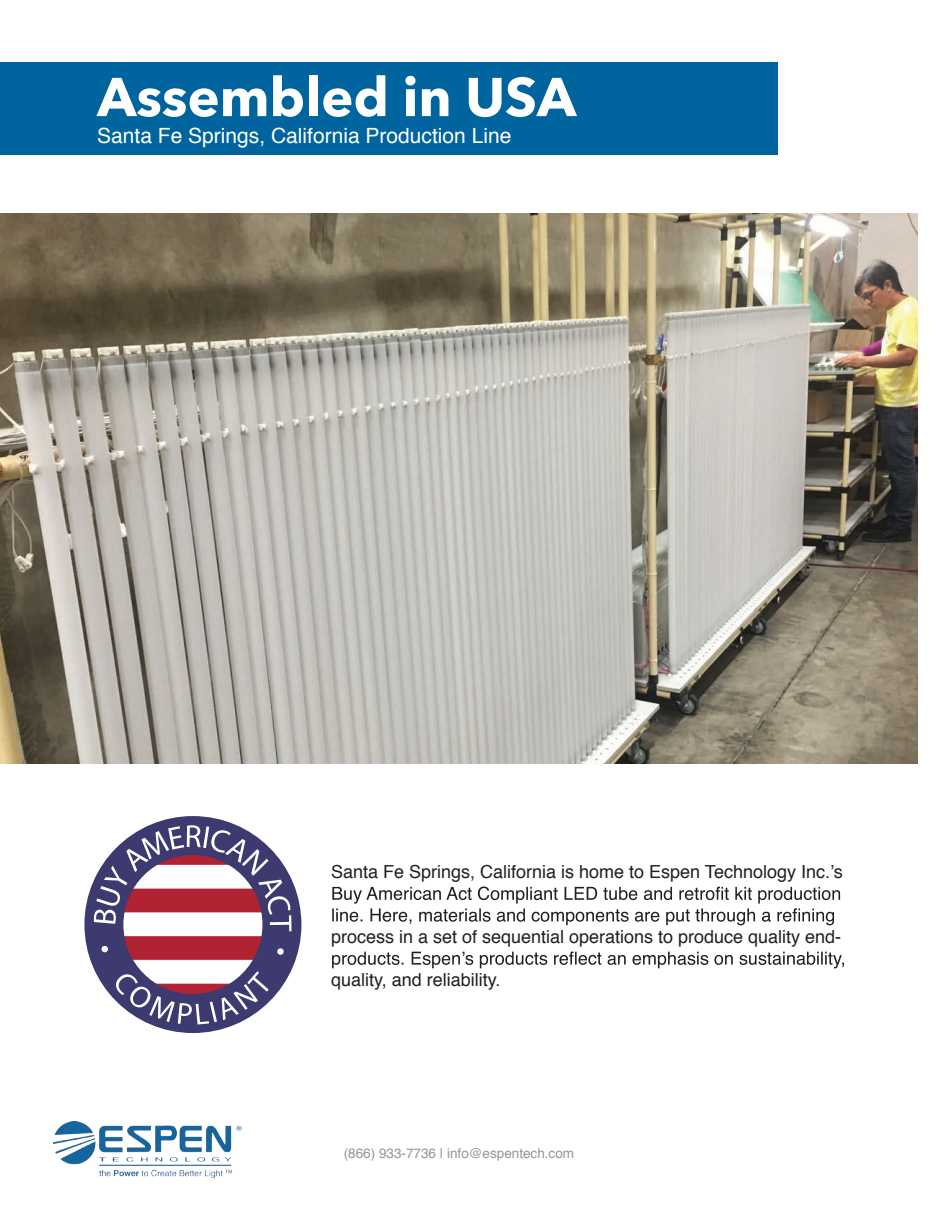
<style>
.page{position:relative;width:945px;height:1215px;background:#fff}
.page>*{position:absolute;margin:0;border:0;box-sizing:border-box;transform-origin:0 0}
.t1{font:700 54px "Avenir Next";color:#fff}
.t2{font:21px "Helvetica";color:#fff}
.t3{font:18px "Helvetica";color:#231f20}
.t4{font:13.5px "Helvetica";color:#949699}
</style>
<div class="page">
<svg style="left:332px;top:887px;width:508px;height:38px"></svg>
<svg style="left:332px;top:951px;width:512px;height:17px"></svg>
<div style="left:0;top:62px;width:778px;height:92px;background:#00649e"></div>
<div style="left:84px;top:816px;width:217px;height:217px;background:#3c3a6e;border-radius:50%"></div>
<img style="left:123px;top:855px;width:139px;height:139px;border-radius:70px">
<svg style="left:94px;top:825px;width:198px;height:106px"></svg>
<svg style="left:101px;top:946px;width:7px;height:7px"></svg>
<svg style="left:115px;top:971px;width:154px;height:54px"></svg>
<svg style="left:277px;top:948px;width:7px;height:7px"></svg>
<img style="left:0;top:213px;width:918px;height:551px">
<img style="left:54px;top:1122px;width:187px;height:55px">
<h1 class="t1" style="left:97px;top:50px;width:481px">Assembled in USA</h1>
<p class="t2" style="left:97px;top:120px;width:416px">Santa Fe Springs, California Production Line</p>
<p class="t3" style="left:331px;top:858px;width:513px">Santa Fe Springs, California is home to Espen Technology Inc.’s</p>
<p class="t3" style="left:331px;top:923px;width:512px">process in a set of sequential operations to produce quality end-</p>
<p class="t3" style="left:331px;top:966px;width:171px">quality, and reliability.</p>
<p class="t4" style="left:344px;top:1142px;width:232px">(866) 933-7736 | info@espentech.com</p>
</div>
